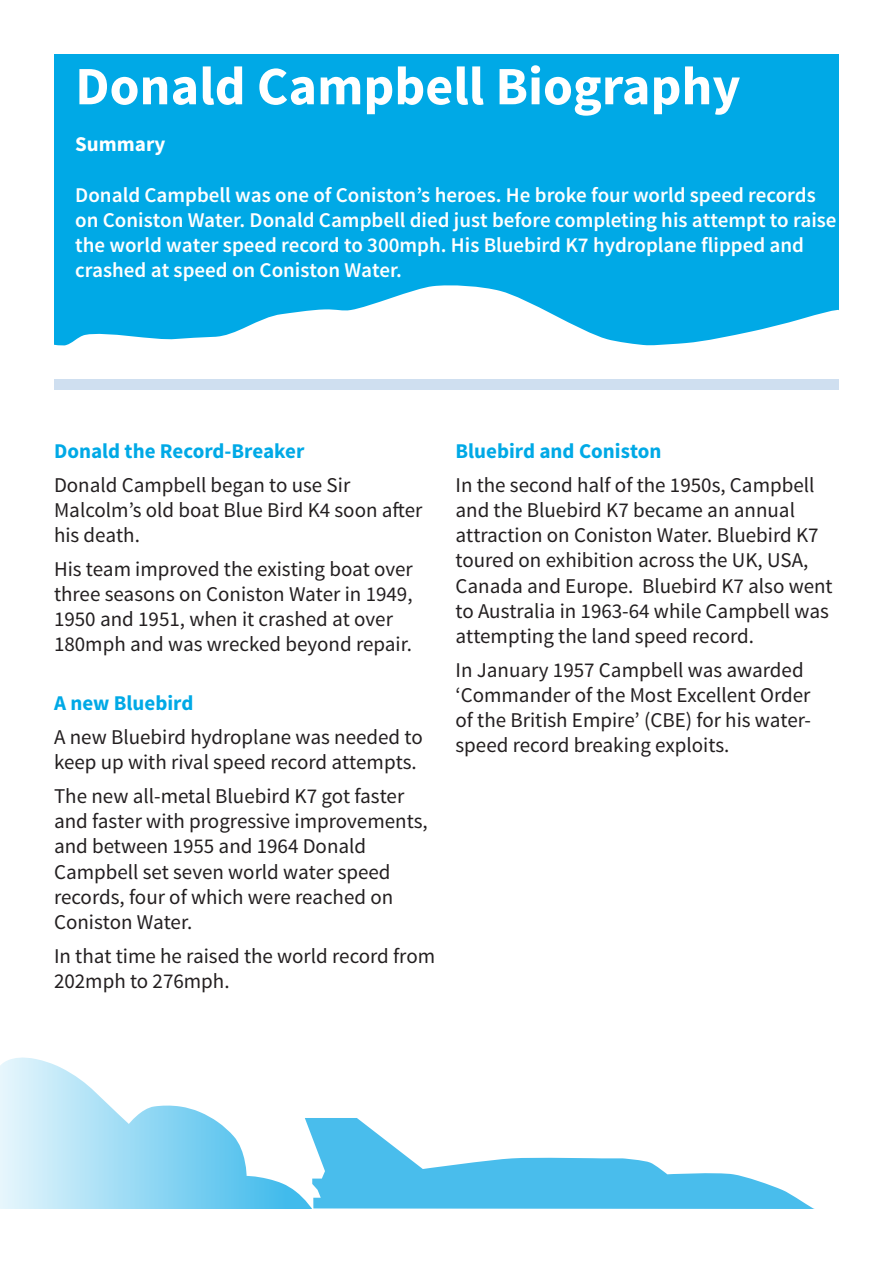
<style>
.page{position:relative;width:893px;height:1263px;background:#fff}
.page>*{position:absolute;margin:0;border:0;box-sizing:border-box;transform-origin:0 0}
.t1{font:700 54px "Source Sans Pro";color:#fff}
.t2{font:21px/25.2px "Source Sans Pro";color:#231f20}
.t3{font:600 21px/25.2px "Source Sans Pro";color:#fff}
.RML015_Header_Style{font:700 21px "Source Sans Pro";color:#00a9e6}
.t4{font:700 21px "Source Sans Pro";color:#fff}
</style>
<div class="page">
<div style="left:54px;top:379px;width:785px;height:10px;background:#cfdff0"></div>
<svg style="left:54px;top:54px;width:785px;height:292px;background:#15b0e8"></svg>
<svg style="left:313px;top:1118px;width:502px;height:91px;fill:#49bdec"></svg>
<svg style="left:0;top:1057px;width:313px;height:152px"></svg>
<p class="t1" style="left:75px;top:52px;width:667px">Donald Campbell Biography</p>
<p class="t4" style="left:75px;top:131px;width:92px">Summary</p>
<p class="t3" style="left:75px;top:182px;width:763px">Donald Campbell was one of Coniston’s heroes. He broke four world speed records on Coniston Water. Donald Campbell died just before completing his attempt to raise the world water speed record to 300mph. His Bluebird K7 hydroplane flipped and crashed at speed on Coniston Water.</p>
<p class="RML015_Header_Style" style="left:54px;top:437px;width:252px">Donald the Record-Breaker</p>
<p class="t2" style="left:54px;top:472px;width:370px">Donald Campbell began to use Sir<br>Malcolm’s old boat Blue Bird K4 soon after his death.</p>
<p class="t2" style="left:54px;top:557px;width:360px">His team improved the existing boat over three seasons on Coniston Water in 1949, 1950 and 1951, when it crashed at over 180mph and was wrecked beyond repair.</p>
<p class="RML015_Header_Style" style="left:54px;top:690px;width:141px">A new Bluebird</p>
<p class="t2" style="left:54px;top:725px;width:370px">A new Bluebird hydroplane was needed to keep up with rival speed record attempts.</p>
<p class="t2" style="left:54px;top:784px;width:375px">The new all-metal Bluebird K7 got faster and faster with progressive improvements, and between 1955 and 1964 Donald Campbell set seven world water speed records, four of which were reached on Coniston Water.</p>
<p class="t2" style="left:54px;top:943px;width:383px">In that time he raised the world record from<br>202mph to 276mph.</p>
<p class="RML015_Header_Style" style="left:455px;top:437px;width:208px">Bluebird and Coniston</p>
<p class="t2" style="left:455px;top:472px;width:379px">In the second half of the 1950s, Campbell and the Bluebird K7 became an annual attraction on Coniston Water. Bluebird K7 toured on exhibition across the UK, USA, Canada and Europe. Bluebird K7 also went to Australia in 1963-64 while Campbell was attempting the land speed record.</p>
<p class="t2" style="left:455px;top:657px;width:357px">In January 1957 Campbell was awarded ‘Commander of the Most Excellent Order of the British Empire’ (CBE) for his water&shy;speed record breaking exploits.</p>
</div>
